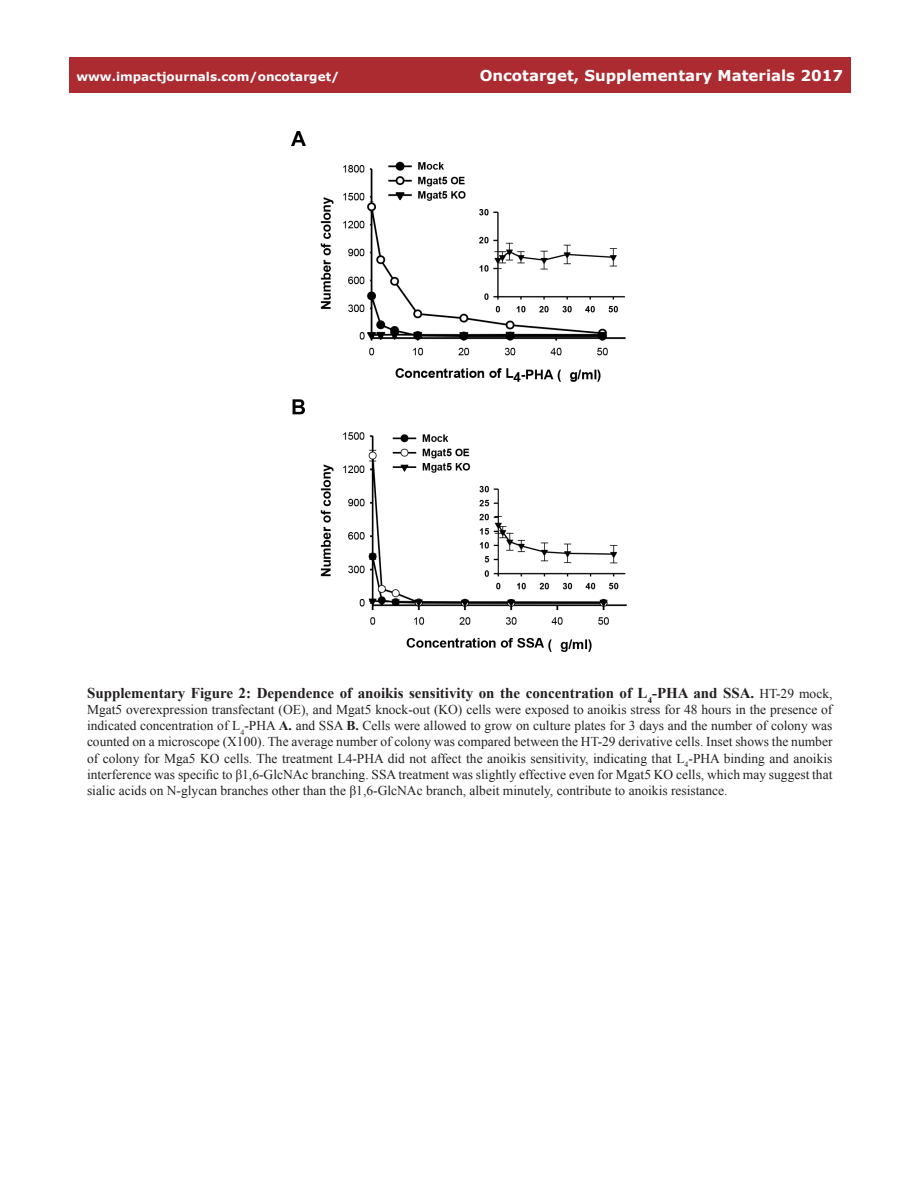
<style>
.page{position:relative;width:918px;height:1188px;background:#fff}
.page>*{position:absolute;margin:0;border:0;box-sizing:border-box;transform-origin:0 0}
.figuretext{font:700 15px "Times New Roman";color:#231f20}
.t1{font:700 15px "Verdana";color:#fff}
.figuretext-2{font:13.5px/16.2px "Times New Roman";color:#231f20;text-align:justify}
.t2{font:700 12px "Verdana";color:#fff}
.s1{font-weight:400;font-size:13.5px}
.s2{font-weight:700}
</style>
<div class="page">
<div style="left:69px;top:57px;width:781px;height:36px;background:#ac2b31"></div>
<img style="left:291px;top:131px;width:336px;height:521px">
<p class="t2" style="left:76px;top:68px;width:264px">www.impactjournals.com/oncotarget/</p>
<p class="t1" style="left:480px;top:65px;width:365px">Oncotarget, Supplementary Materials 2017</p>
<p class="figuretext" style="left:87px;top:682px;width:747px">Supplementary Figure 2: Dependence of anoikis sensitivity on the concentration of L<sub>4</sub>-PHA and SSA. <span class="s1">HT-29 mock,</span></p>
<p class="figuretext-2" style="left:87px;top:701px;width:747px">Mgat5 overexpression transfectant (OE), and Mgat5 knock-out (KO) cells were exposed to anoikis stress for 48 hours in the presence of indicated concentration of L<sub>4</sub>-PHA <span class="s2">A.</span> and SSA <span class="s2">B.</span> Cells were allowed to grow on culture plates for 3 days and the number of colony was counted on a microscope (X100). The average number of colony was compared between the HT-29 derivative cells. Inset shows the number of colony for Mga5 KO cells. The treatment L4-PHA did not affect the anoikis sensitivity, indicating that L<sub>4</sub>-PHA binding and anoikis interference was specific to β1,6-GlcNAc branching. SSA treatment was slightly effective even for Mgat5 KO cells, which may suggest that sialic acids on N-glycan branches other than the β1,6-GlcNAc branch, albeit minutely, contribute to anoikis resistance.</p>
</div>
